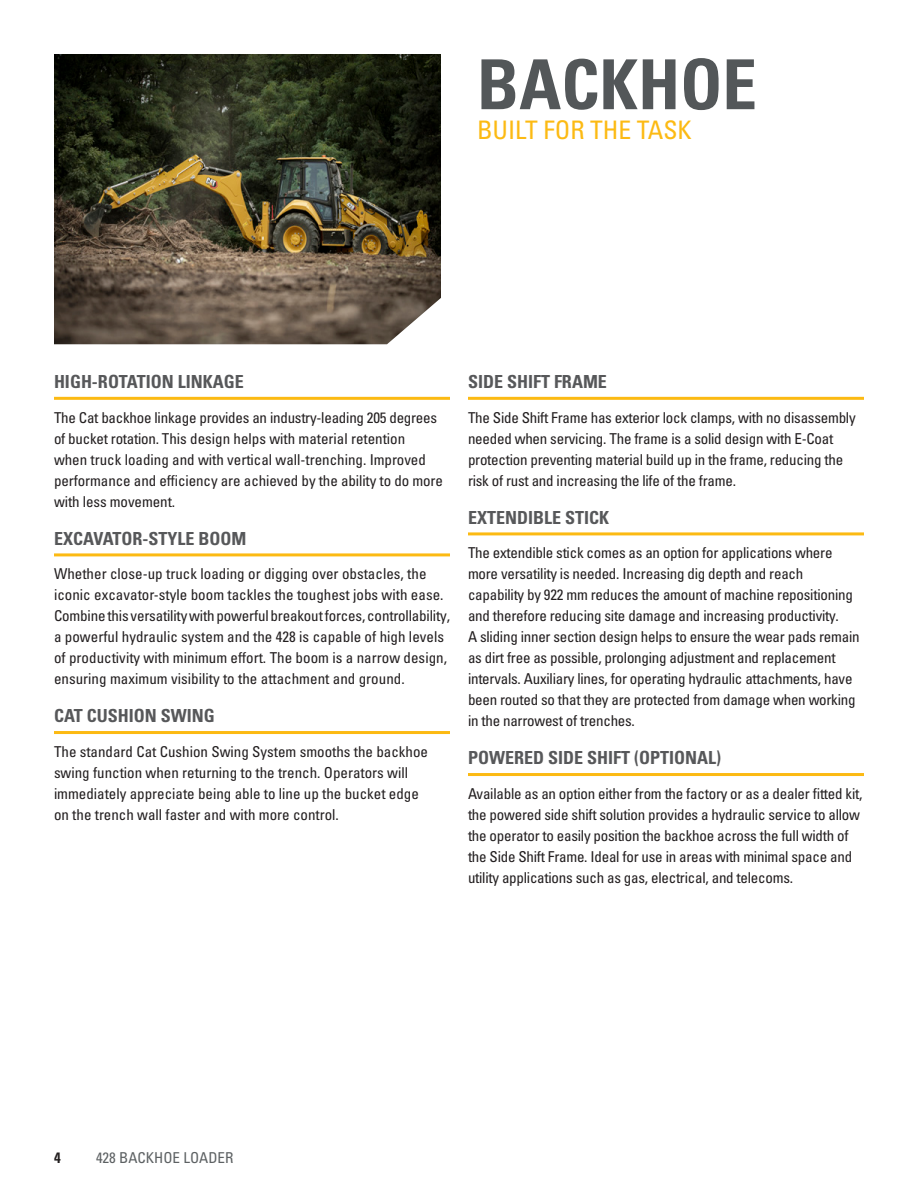
<style>
.page{position:relative;width:918px;height:1188px;background:#fff}
.page>*{position:absolute;margin:0;border:0;box-sizing:border-box;transform-origin:0 0}
.t1{font:69px "Univers LTCYR 67 Bold Cond";color:#535759}
.t2{font:condensed 25.5px "Univers LTCYR 57";color:#fcba13}
.t3{font:18px "Univers LTCYR 67 Bold Cond";color:#57585a}
.t4{font:condensed 15px/21px "Univers LTCYR 57";letter-spacing:-.015em;color:#231f20}
.t5{font:condensed 15px "Univers LTCYR 57";color:#5d6163}
.t6{font:15px "Univers LTCYR 67 Bold Cond";color:#231f20}
</style>
<div class="page">
<img style="left:54px;top:54px;width:387px;height:290px">
<hr style="left:54px;top:397px;width:396px;height:3px;background:#fcba13">
<hr style="left:54px;top:553px;width:396px;height:3px;background:#fcba13">
<hr style="left:54px;top:731px;width:396px;height:3px;background:#fcba13">
<hr style="left:468px;top:397px;width:396px;height:3px;background:#fcba13">
<hr style="left:468px;top:532px;width:396px;height:3px;background:#fcba13">
<hr style="left:468px;top:773px;width:396px;height:3px;background:#fcba13">
<h1 class="t1" style="left:477px;top:42px;width:281px">BACKHOE</h1>
<h2 class="t2" style="left:477px;top:114px;width:216px">BUILT FOR THE TASK</h2>
<p class="t3" style="left:54px;top:371px;width:191px">HIGH-ROTATION LINKAGE</p>
<p class="t4" style="left:54px;top:406px;width:391px">The Cat backhoe linkage provides an industry-leading 205 degrees of bucket rotation. This design helps with material retention<br>when truck loading and with vertical wall-trenching. Improved performance and efficiency are achieved by the ability to do more with less movement.</p>
<p class="t3" style="left:54px;top:527px;width:194px">EXCAVATOR-STYLE BOOM</p>
<p class="t4" style="left:54px;top:563px;width:398px">Whether close-up truck loading or digging over obstacles, the iconic excavator-style boom tackles the toughest jobs with ease.<br>Combine this versatility with powerful breakout forces, controllability, a powerful hydraulic system and the 428 is capable of high levels of productivity with minimum effort. The boom is a narrow design, ensuring maximum visibility to the attachment and ground.</p>
<p class="t3" style="left:54px;top:705px;width:162px">CAT CUSHION SWING</p>
<p class="t4" style="left:54px;top:741px;width:376px">The standard Cat Cushion Swing System smooths the backhoe swing function when returning to the trench. Operators will immediately appreciate being able to line up the bucket edge on the trench wall faster and with more control.</p>
<p class="t3" style="left:468px;top:371px;width:140px">SIDE SHIFT FRAME</p>
<p class="t4" style="left:468px;top:406px;width:389px">The Side Shift Frame has exterior lock clamps, with no disassembly needed when servicing. The frame is a solid design with E-Coat protection preventing material build up in the frame, reducing the risk of rust and increasing the life of the frame.</p>
<p class="t3" style="left:468px;top:506px;width:143px">EXTENDIBLE STICK</p>
<p class="t4" style="left:468px;top:542px;width:393px">The extendible stick comes as an option for applications where more versatility is needed. Increasing dig depth and reach capability by 922 mm reduces the amount of machine repositioning and therefore reducing site damage and increasing productivity.<br>A sliding inner section design helps to ensure the wear pads remain as dirt free as possible, prolonging adjustment and replacement intervals. Auxiliary lines, for operating hydraulic attachments, have been routed so that they are protected from damage when working in the narrowest of trenches.</p>
<p class="t3" style="left:468px;top:747px;width:255px">POWERED SIDE SHIFT (OPTIONAL)</p>
<p class="t4" style="left:468px;top:783px;width:396px">Available as an option either from the factory or as a dealer fitted kit, the powered side shift solution provides a hydraulic service to allow the operator to easily position the backhoe across the full width of the Side Shift Frame. Ideal for use in areas with minimal space and utility applications such as gas, electrical, and telecoms.</p>
<p class="t6" style="left:54px;top:1148px;width:8px">4</p>
<p class="t5" style="left:96px;top:1148px;width:139px">428 BACKHOE LOADER</p>
</div>
